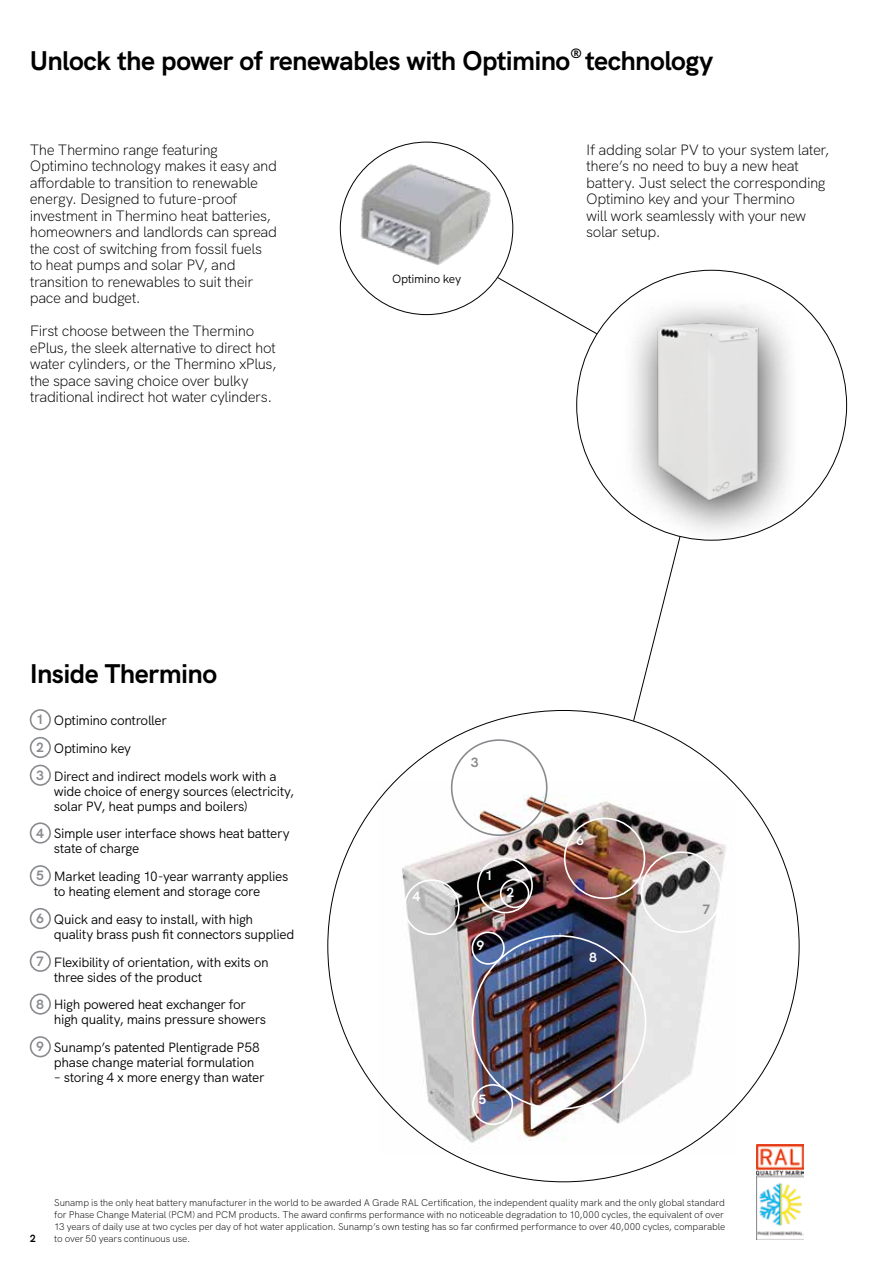
<style>
.page{position:relative;width:893px;height:1263px;background:#fff}
.page>*{position:absolute;margin:0;border:0;box-sizing:border-box;transform-origin:0 0}
.t1{font:700 27px "HK Grotesk";letter-spacing:-.02em;color:#000}
.t2{font:300 15px/16.5px "HK Grotesk";letter-spacing:-.03em;color:#000}
.t3{font:13.5px/15px "HK Grotesk";letter-spacing:-.025em;color:#000}
.t4{font:700 13.5px "HK Grotesk";color:#fff}
.t5{font:700 13.5px "HK Grotesk";color:#898a8d}
.t6{font:700 13.5px "HK Grotesk";color:#898b8f}
.t7{font:12px "HK Grotesk";letter-spacing:-.025em;color:#000}
.t8{font:700 10.5px "HK Grotesk";color:#000}
.t9{font:300 9.75px/12px "HK Grotesk";letter-spacing:-.01em;color:#000}
.s1{font-weight:700;color:#898b8f}
</style>
<div class="page">
<img style="left:379px;top:779px;width:357px;height:374px">
<svg style="left:633px;top:540px;width:47px;height:182px"></svg>
<div style="left:30px;top:709px;width:21px;height:21px;border:2px solid #898b8f;border-radius:50%"></div>
<div style="left:30px;top:737px;width:21px;height:21px;border:2px solid #898b8f;border-radius:50%"></div>
<div style="left:30px;top:765px;width:21px;height:21px;border:2px solid #898b8f;border-radius:50%"></div>
<div style="left:30px;top:822px;width:21px;height:21px;border:2px solid #898b8f;border-radius:50%"></div>
<div style="left:30px;top:865px;width:21px;height:21px;border:2px solid #898b8f;border-radius:50%"></div>
<div style="left:30px;top:908px;width:21px;height:21px;border:2px solid #898b8f;border-radius:50%"></div>
<div style="left:30px;top:951px;width:21px;height:21px;border:2px solid #898b8f;border-radius:50%"></div>
<div style="left:30px;top:993px;width:21px;height:22px;border:2px solid #898b8f;border-radius:50%"></div>
<div style="left:30px;top:1036px;width:21px;height:21px;border:2px solid #898b8f;border-radius:50%"></div>
<div style="left:564px;top:818px;width:81px;height:81px;border:2px solid #fff;border-radius:50%"></div>
<div style="left:404px;top:879px;width:56px;height:56px;border:2px solid #fff;border-radius:50%"></div>
<div style="left:472px;top:1084px;width:41px;height:41px;border:2px solid #fff;border-radius:50%"></div>
<div style="left:477px;top:858px;width:56px;height:55px;border:2px solid #fff;border-radius:50%"></div>
<div style="left:451px;top:739px;width:97px;height:97px;border:2px solid #898b8f;border-radius:50%"></div>
<div style="left:641px;top:851px;width:81px;height:82px;border:2px solid #fff;border-radius:50%"></div>
<div style="left:754px;top:1142px;width:52px;height:99px;background:linear-gradient(to bottom,#fff,#fff)"></div>
<img style="left:756px;top:1144px;width:48px;height:95px">
<svg style="left:496px;top:276px;width:102px;height:59px"></svg>
<div style="left:577px;top:270px;width:270px;height:270px;background:#fff;border-radius:50%"></div>
<div style="left:614px;top:294px;width:187px;height:246px;background:#000;opacity:.75"></div>
<img style="left:633px;top:288px;width:157px;height:235px">
<div style="left:340px;top:142px;width:173px;height:173px;background:#fff;border-radius:50%"></div>
<div style="left:500px;top:879px;width:29px;height:29px;border:2px solid #fff;border-radius:50%"></div>
<div style="left:472px;top:931px;width:33px;height:34px;border:2px solid #fff;border-radius:50%"></div>
<img style="left:350px;top:153px;width:147px;height:123px">
<h1 class="t1" style="left:30px;top:39px;width:685px">Unlock the power of renewables with Optimino<sup>®</sup> technology</h1>
<p class="t2" style="left:30px;top:140px;width:249px">The Thermino range featuring Optimino technology makes it easy and affordable to transition to renewable energy. Designed to future-proof investment in Thermino heat batteries, homeowners and landlords can spread the cost of switching from fossil fuels to heat pumps and solar PV, and transition to renewables to suit their pace and budget.</p>
<p class="t2" style="left:30px;top:322px;width:249px">First choose between the Thermino ePlus, the sleek alternative to direct hot water cylinders, or the Thermino xPlus, the space saving choice over bulky traditional indirect hot water cylinders.</p>
<p class="t7" style="left:392px;top:269px;width:71px">Optimino key</p>
<p class="t2" style="left:586px;top:140px;width:245px">If adding solar PV to your system later, there’s no need to buy a new heat battery. Just select the corresponding<br>Optimino key and your Thermino<br>will work seamlessly with your new solar setup.</p>
<h1 class="t1" style="left:30px;top:652px;width:189px">Inside Thermino</h1>
<p class="t3" style="left:36px;top:705px;width:242px;line-height:27.8px"><span class="s1">1</span> Optimino controller<br><span class="s1">2</span> Optimino key<br><span class="s1">3</span> Direct and indirect models work with a</p>
<p class="t3" style="left:54px;top:782px;width:242px">wide choice of energy sources (electricity, solar PV, heat pumps and boilers)</p>
<p class="t3" style="left:54px;top:825px;width:237px;text-indent:-18px"><span class="s1">4</span> Simple user interface shows heat battery state of charge</p>
<p class="t3" style="left:54px;top:868px;width:236px;text-indent:-18px"><span class="s1">5</span> Market leading 10-year warranty applies to heating element and storage core</p>
<p class="t3" style="left:54px;top:910px;width:242px;text-indent:-18px"><span class="s1">6</span> Quick and easy to install, with high quality brass push fit connectors supplied</p>
<p class="t3" style="left:54px;top:953px;width:216px;text-indent:-18px"><span class="s1">7</span> Flexibility of orientation, with exits on three sides of the product</p>
<p class="t3" style="left:54px;top:996px;width:214px;text-indent:-18px"><span class="s1">8</span> High powered heat exchanger for high quality, mains pressure showers</p>
<p class="t3" style="left:54px;top:1039px;width:207px;text-indent:-18px"><span class="s1">9</span> Sunamp’s patented Plentigrade P58 phase change material formulation</p>
<p class="t3" style="left:54px;top:1069px;width:212px">– storing 4 x more energy than water</p>
<p class="t4" style="left:413px;top:886px;width:9px">4</p>
<p class="t6" style="left:471px;top:752px;width:9px">3</p>
<p class="t4" style="left:485px;top:865px;width:9px">1</p>
<p class="t4" style="left:506px;top:881px;width:9px">2</p>
<p class="t4" style="left:477px;top:935px;width:9px">9</p>
<p class="t4" style="left:479px;top:1088px;width:9px">5</p>
<p class="t4" style="left:576px;top:830px;width:9px">6</p>
<p class="t4" style="left:589px;top:947px;width:9px">8</p>
<p class="t5" style="left:702px;top:899px;width:9px">7</p>
<p class="t8" style="left:30px;top:1230px;width:8px">2</p>
<p class="t9" style="left:54px;top:1195px;width:673px">Sunamp is the only heat battery manufacturer in the world to be awarded A Grade RAL Certification, the independent quality mark and the only global standard for Phase Change Material (PCM) and PCM products. The award confirms performance with no noticeable degradation to 10,000 cycles, the equivalent of over 13 years of daily use at two cycles per day of hot water application. Sunamp’s own testing has so far confirmed performance to over 40,000 cycles, comparable to over 50 years continuous use.</p>
</div>
